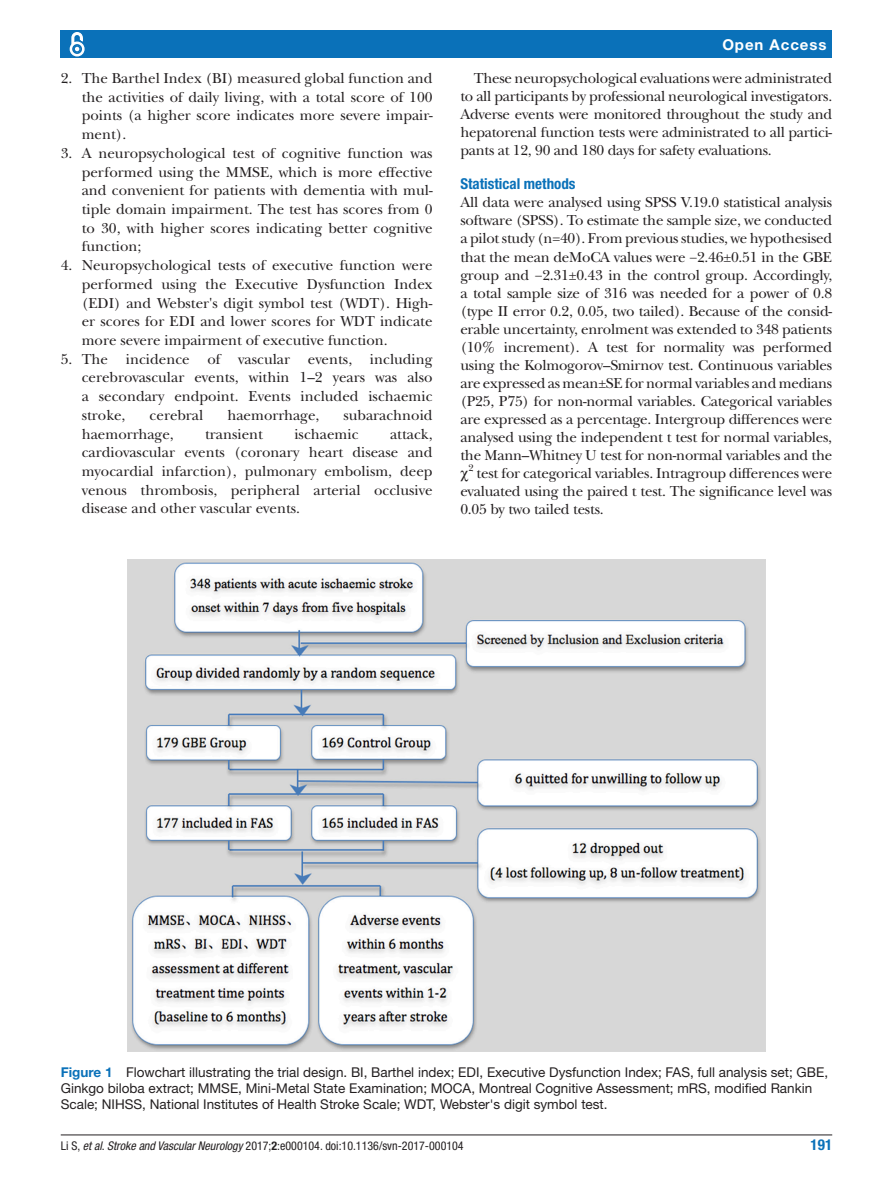
<style>
.page{position:relative;width:893px;height:1191px;background:#fff}
.page>*{position:absolute;margin:0;border:0;box-sizing:border-box;transform-origin:0 0}
.t1{font:15px/18px "New Baskerville";color:#231f20;text-align:justify}
.t2{font:700 condensed 15px "Helvetica Neue LT Std";color:#0a71b9}
.t3{font:700 15px "Helvetica Neue LT Std";letter-spacing:.065em;color:#fff}
.t4{font:13.5px/16.2px "Helvetica Neue LT Std";color:#231f20}
.t5{font:condensed 12px "Helvetica Neue LT Std";color:#231f20}
.t6{font:9.9px "New Baskerville";color:#231f20}
.s1{font-weight:700;color:#0a71b9}
.s2{font-style:italic}
.s3{font-weight:700}
</style>
<div class="page">
<hr style="left:61px;top:1134px;width:771px;height:1px;background:#231f20">
<div style="left:61px;top:31px;width:771px;height:27px;background:#0a71b9"></div>
<svg style="left:69px;top:32px;width:16px;height:25px"></svg>
<div style="left:74px;top:45px;width:7px;height:8px;border:1px solid #0a71b9;border-radius:50%"></div>
<img style="left:127px;top:560px;width:638px;height:491px">
<p class="t1" style="left:82px;top:69px;width:352px;line-height:18.8px;text-indent:-21px">2. The Barthel Index (BI) measured global function and the activities of daily living, with a total score of 100 points (a higher score indicates more severe impair&shy;ment).</p>
<p class="t1" style="left:82px;top:144px;width:352px;line-height:18.8px;text-indent:-21px">3. A neuropsychological test of cognitive function was performed using the MMSE, which is more effective and convenient for patients with dementia with mul&shy;tiple domain impairment. The test has scores from 0 to 30, with higher scores indicating better cognitive function;</p>
<p class="t1" style="left:82px;top:256px;width:352px;line-height:18.8px;text-indent:-21px">4. Neuropsychological tests of executive function were performed using the Executive Dysfunction Index (EDI) and Webster's digit symbol test (WDT). High&shy;er scores for EDI and lower scores for WDT indicate more severe impairment of executive function.</p>
<p class="t1" style="left:82px;top:349px;width:352px;line-height:18.8px;text-indent:-21px">5. The incidence of vascular events, including cerebrovascular events, within 1–2 years was also a secondary endpoint. Events included ischaemic stroke,</p>
<p class="t1" style="left:150px;top:406px;width:55px">cerebral</p>
<p class="t1" style="left:227px;top:406px;width:93px">haemorrhage,</p>
<p class="t1" style="left:343px;top:406px;width:91px">subarachnoid</p>
<p class="t1" style="left:82px;top:425px;width:93px">haemorrhage,</p>
<p class="t1" style="left:205px;top:425px;width:59px">transient</p>
<p class="t1" style="left:294px;top:425px;width:66px">ischaemic</p>
<p class="t1" style="left:82px;top:424px;width:352px;line-height:18.8px;text-indent:308px">attack, cardiovascular events (coronary heart disease and myocardial infarction), pulmonary embolism, deep venous thrombosis, peripheral arterial occlusive disease and other vascular events.</p>
<p class="t3" style="left:722px;top:35px;width:106px">Open Access</p>
<p class="t1" style="left:460px;top:69px;width:373px;text-indent:13px">These neuropsychological evaluations were administrated to all participants by professional neurological investigators.<br>Adverse events were monitored throughout the study and hepatorenal function tests were administrated to all partici&shy;pants at 12, 90 and 180 days for safety evaluations.</p>
<p class="t2" style="left:460px;top:175px;width:117px">Statistical methods</p>
<p class="t1" style="left:460px;top:194px;width:373px">All data were analysed using SPSS V.19.0 statistical analysis software (SPSS). To estimate the sample size, we conducted a pilot study (n=40). From previous studies, we hypothesised that the mean deMoCA values were −2.46±0.51 in the GBE group and −2.31±0.43 in the control group. Accordingly, a total sample size of 316 was needed for a power of 0.8 (type II error 0.2, 0.05, two tailed). Because of the consid&shy;erable uncertainty, enrolment was extended to 348 patients (10% increment). A test for normality was performed using the Kolmogorov–Smirnov test. Continuous variables are expressed as mean±SE for normal variables and medians (P25, P75) for non-normal variables. Categorical variables are expressed as a percentage. Intergroup differences were analysed using the independent t test for normal variables, the Mann–Whitney U test for non-normal variables and the</p>
<p class="t6" style="left:468px;top:462px;width:7px">2</p>
<p class="t1" style="left:460px;top:464px;width:373px;text-indent:16px">test for categorical variables. Intragroup differences were evaluated using the paired t test. The significance level was 0.05 by two tailed tests.</p>
<p class="t4" style="left:61px;top:1063px;width:769px"><span class="s1">Figure 1</span> Flowchart illustrating the trial design. BI, Barthel index; EDI, Executive Dysfunction Index; FAS, full analysis set; GBE,<br>Ginkgo biloba extract; MMSE, Mini-Metal State Examination; MOCA, Montreal Cognitive Assessment; mRS, modified Rankin<br>Scale; NIHSS, National Institutes of Health Stroke Scale; WDT, Webster's digit symbol test.</p>
<p class="t5" style="left:61px;top:1138px;width:404px">Li S, <span class="s2">et al</span>. <span class="s2">Stroke and Vascular Neurology</span> 2017;<span class="s3">2</span>:e000104. doi:10.1136/svn-2017-000104</p>
<p class="t2" style="left:811px;top:1135px;width:23px">191</p>
</div>
